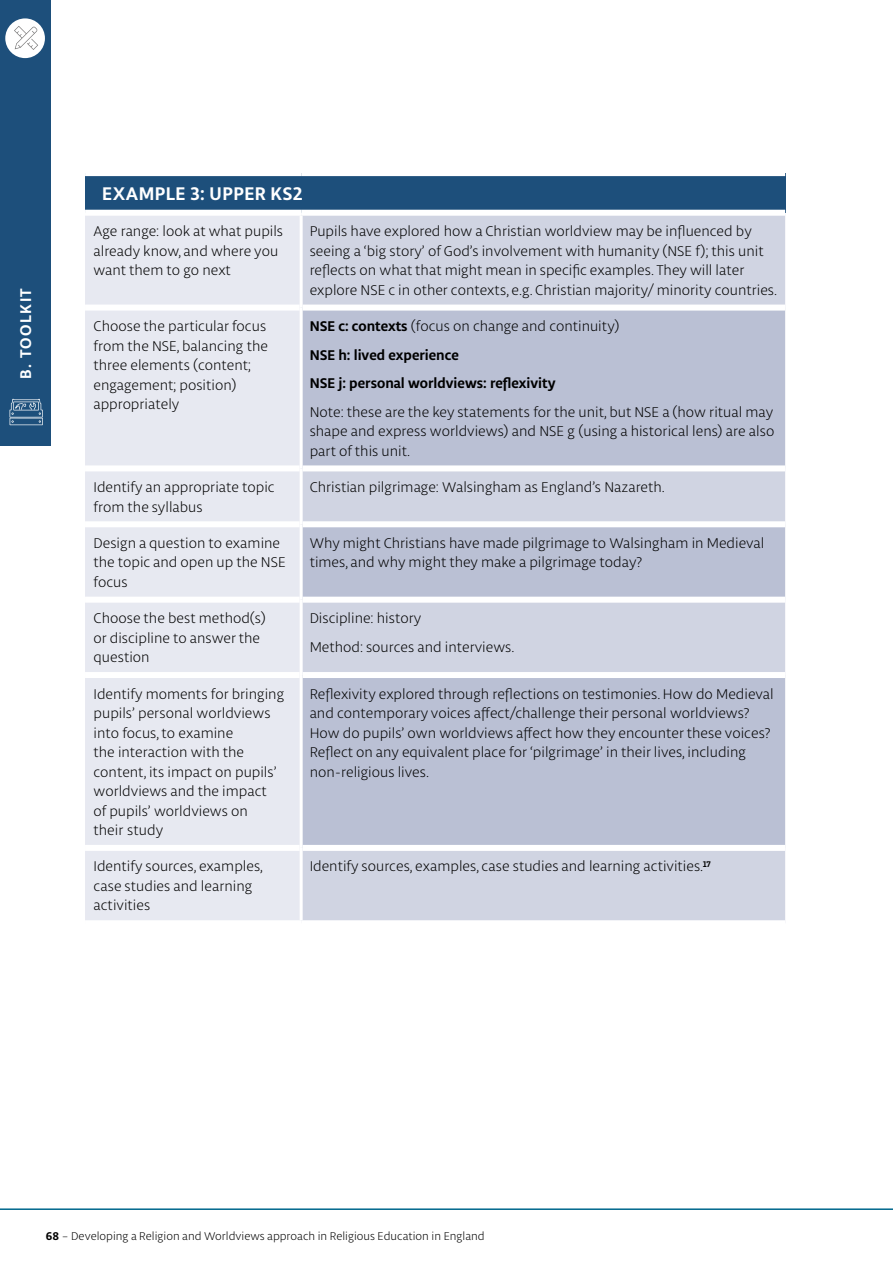
<style>
.page{position:relative;width:893px;height:1263px;background:#fff}
.page>*{position:absolute;margin:0;border:0;box-sizing:border-box;transform-origin:0 0}
.t1{font:700 19.5px "Libertad";letter-spacing:.025em;color:#fff}
.t2{font:700 16.5px "Libertad";letter-spacing:.085em;color:#fff}
.t3{font:300 15px/19.5px "Libertad";color:#000}
.t4{font:700 15px/28.5px "Libertad";color:#000}
.t5{font:300 12px "Libertad";color:#000}
.s1{font-weight:300}
.s2{font-weight:700}
</style>
<div class="page">
<div style="left:85px;top:173px;width:700px;height:40px;background:#1d4f7b"></div>
<div style="left:85px;top:216px;width:215px;height:704px;background:#e7e9f1"></div>
<div style="left:303px;top:216px;width:482px;height:704px;background:#d0d4e2"></div>
<svg style="left:303px;top:311px;width:482px;height:534px;background:#bfc4d7"></svg>
<div style="left:85px;top:170px;width:216px;height:6px;background:#fff"></div>
<div style="left:301px;top:170px;width:484px;height:6px;background:#fff"></div>
<div style="left:85px;top:210px;width:216px;height:6px;background:#fff"></div>
<div style="left:301px;top:210px;width:484px;height:6px;background:#fff"></div>
<div style="left:85px;top:305px;width:215px;height:6px;background:#fff"></div>
<div style="left:303px;top:305px;width:482px;height:6px;background:#fff"></div>
<div style="left:85px;top:465px;width:215px;height:6px;background:#fff"></div>
<div style="left:303px;top:465px;width:482px;height:6px;background:#fff"></div>
<div style="left:85px;top:521px;width:215px;height:6px;background:#fff"></div>
<div style="left:303px;top:521px;width:482px;height:6px;background:#fff"></div>
<div style="left:85px;top:597px;width:215px;height:6px;background:#fff"></div>
<div style="left:303px;top:597px;width:482px;height:6px;background:#fff"></div>
<div style="left:85px;top:672px;width:215px;height:6px;background:#fff"></div>
<div style="left:303px;top:672px;width:482px;height:6px;background:#fff"></div>
<div style="left:85px;top:845px;width:215px;height:6px;background:#fff"></div>
<div style="left:303px;top:845px;width:482px;height:6px;background:#fff"></div>
<div style="left:0;top:0;width:51px;height:446px;background:#1d4f7b"></div>
<hr style="left:0;top:1208px;width:893px;height:2px;background:#00688d">
<svg style="left:10px;top:399px;width:33px;height:26px"></svg>
<div style="left:5px;top:18px;width:40px;height:40px;background:#fff;border-radius:50%"></div>
<svg style="left:14px;top:26px;width:24px;height:24px"></svg>
<p class="t2" style="left:14px;top:379px;width:92px;rotate:-90deg">B. TOOLKIT</p>
<h1 class="t1" style="left:102px;top:180px;width:202px">EXAMPLE 3: UPPER KS2</h1>
<p class="t3" style="left:94px;top:221px;width:191px">Age range: look at what pupils already know, and where you want them to go next</p>
<p class="t3" style="left:310px;top:221px;width:469px">Pupils have explored how a Christian worldview may be influenced by seeing a ‘big story’ of God’s involvement with humanity (NSE f); this unit reflects on what that might mean in specific examples. They will later explore NSE c in other contexts, e.g. Christian majority/ minority countries.</p>
<p class="t3" style="left:94px;top:316px;width:176px">Choose the particular focus from the NSE, balancing the three elements (content; engagement; position) appropriately</p>
<p class="t4" style="left:310px;top:311px;width:312px">NSE c: contexts <span class="s1">(focus on change and continuity)<br></span>NSE h: lived experience<br>NSE j: personal worldviews: reflexivity</p>
<p class="t3" style="left:310px;top:402px;width:466px;text-align:justify">Note: these are the key statements for the unit, but NSE a (how ritual may shape and express worldviews) and NSE g (using a historical lens) are also part of this unit.</p>
<p class="t3" style="left:94px;top:477px;width:183px">Identify an appropriate topic from the syllabus</p>
<p class="t3" style="left:310px;top:477px;width:357px">Christian pilgrimage: Walsingham as England’s Nazareth.</p>
<p class="t3" style="left:94px;top:533px;width:194px">Design a question to examine the topic and open up the NSE focus</p>
<p class="t3" style="left:310px;top:533px;width:456px">Why might Christians have made pilgrimage to Walsingham in Medieval times, and why might they make a pilgrimage today?</p>
<p class="t3" style="left:94px;top:608px;width:174px">Choose the best method(s) or discipline to answer the question</p>
<p class="t3" style="left:310px;top:604px;width:206px;line-height:28.5px">Discipline: history<br>Method: sources and interviews.</p>
<p class="t3" style="left:94px;top:684px;width:192px">Identify moments for bringing pupils’ personal worldviews into focus, to examine<br>the interaction with the content, its impact on pupils’ worldviews and the impact<br>of pupils’ worldviews on<br>their study</p>
<p class="t3" style="left:310px;top:684px;width:466px">Reflexivity explored through reflections on testimonies. How do Medieval and contemporary voices affect/challenge their personal worldviews?<br>How do pupils’ own worldviews affect how they encounter these voices?<br>Reflect on any equivalent place for ‘pilgrimage’ in their lives, including non-religious lives.</p>
<p class="t3" style="left:94px;top:856px;width:171px">Identify sources, examples, case studies and learning activities</p>
<p class="t3" style="left:310px;top:856px;width:403px">Identify sources, examples, case studies and learning activities.<sup>17</sup></p>
<p class="t5" style="left:46px;top:1229px;width:440px"><span class="s2">68</span> – Developing a Religion and Worldviews approach in Religious Education in England</p>
</div>
